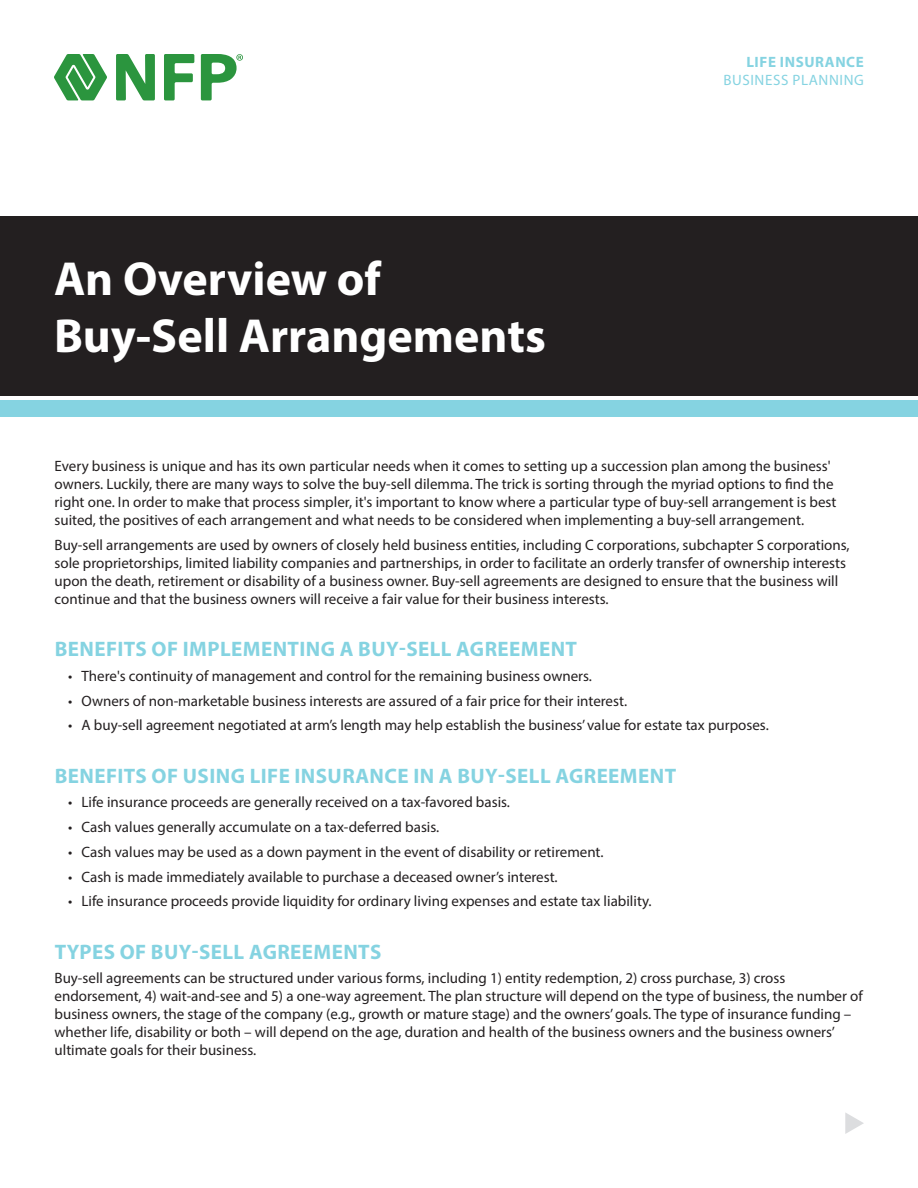
<style>
.page{position:relative;width:918px;height:1188px;background:#fff}
.page>*{position:absolute;margin:0;border:0;box-sizing:border-box;transform-origin:0 0}
.t1{font:700 48px/57.6px "Myriad Pro";color:#fff}
.Subhead_Level_1{font:700 21px "Myriad Pro";letter-spacing:.02em;color:#85d3e1}
.Body_Copy{font:15px/18px "Myriad Pro";color:#231f20}
.Bullets{font:15px "Myriad Pro";color:#231f20}
.t2{font:15px "Myriad Pro";letter-spacing:.04em;color:#85d3e1}
.t3{font:700 15px "Myriad Pro";letter-spacing:.04em;color:#85d3e1}
</style>
<div class="page">
<div style="left:0;top:216px;width:918px;height:179px;background:#231f20"></div>
<div style="left:0;top:400px;width:918px;height:17px;background:#85d3e1"></div>
<svg style="left:845px;top:1113px;width:19px;height:21px"></svg>
<svg style="left:54px;top:54px;width:53px;height:46px"></svg>
<svg style="left:164px;top:54px;width:30px;height:46px"></svg>
<svg style="left:116px;top:54px;width:39px;height:46px"></svg>
<svg style="left:201px;top:54px;width:42px;height:46px"></svg>
<p class="t1" style="left:54px;top:248px;width:493px">An Overview of<br>Buy-Sell Arrangements</p>
<p class="t3" style="left:746px;top:52px;width:119px">LIFE INSURANCE</p>
<p class="t2" style="left:723px;top:70px;width:142px">BUSINESS PLANNING</p>
<p class="Body_Copy" style="left:55px;top:457px;width:783px">Every business is unique and has its own particular needs when it comes to setting up a succession plan among the business' owners. Luckily, there are many ways to solve the buy-sell dilemma. The trick is sorting through the myriad options to find the right one. In order to make that process simpler, it's important to know where a particular type of buy-sell arrangement is best suited, the positives of each arrangement and what needs to be considered when implementing a buy-sell arrangement.</p>
<p class="Body_Copy" style="left:55px;top:536px;width:797px">Buy-sell arrangements are used by owners of closely held business entities, including C corporations, subchapter S corporations, sole proprietorships, limited liability companies and partnerships, in order to facilitate an orderly transfer of ownership interests upon the death, retirement or disability of a business owner. Buy-sell agreements are designed to ensure that the business will continue and that the business owners will receive a fair value for their business interests.</p>
<p class="Subhead_Level_1" style="left:55px;top:635px;width:524px">BENEFITS OF IMPLEMENTING A BUY-SELL AGREEMENT</p>
<p class="Bullets" style="left:68px;top:667px;width:526px">• There's continuity of management and control for the remaining business owners.</p>
<p class="Bullets" style="left:68px;top:691px;width:561px">• Owners of non-marketable business interests are assured of a fair price for their interest.</p>
<p class="Bullets" style="left:68px;top:716px;width:702px">• A buy-sell agreement negotiated at arm’s length may help establish the business’ value for estate tax purposes.</p>
<p class="Subhead_Level_1" style="left:55px;top:762px;width:623px">BENEFITS OF USING LIFE INSURANCE IN A BUY-SELL AGREEMENT</p>
<p class="Bullets" style="left:68px;top:793px;width:444px">• Life insurance proceeds are generally received on a tax-favored basis.</p>
<p class="Bullets" style="left:68px;top:818px;width:373px">• Cash values generally accumulate on a tax-deferred basis.</p>
<p class="Bullets" style="left:68px;top:843px;width:537px">• Cash values may be used as a down payment in the event of disability or retirement.</p>
<p class="Bullets" style="left:68px;top:867px;width:491px">• Cash is made immediately available to purchase a deceased owner’s interest.</p>
<p class="Bullets" style="left:68px;top:892px;width:585px">• Life insurance proceeds provide liquidity for ordinary living expenses and estate tax liability.</p>
<p class="Subhead_Level_1" style="left:55px;top:938px;width:328px">TYPES OF BUY-SELL AGREEMENTS</p>
<p class="Body_Copy" style="left:55px;top:969px;width:810px">Buy-sell agreements can be structured under various forms, including 1) entity redemption, 2) cross purchase, 3) cross endorsement, 4) wait-and-see and 5) a one-way agreement. The plan structure will depend on the type of business, the number of business owners, the stage of the company (e.g., growth or mature stage) and the owners’ goals. The type of insurance funding – whether life, disability or both – will depend on the age, duration and health of the business owners and the business owners’ ultimate goals for their business.</p>
</div>
